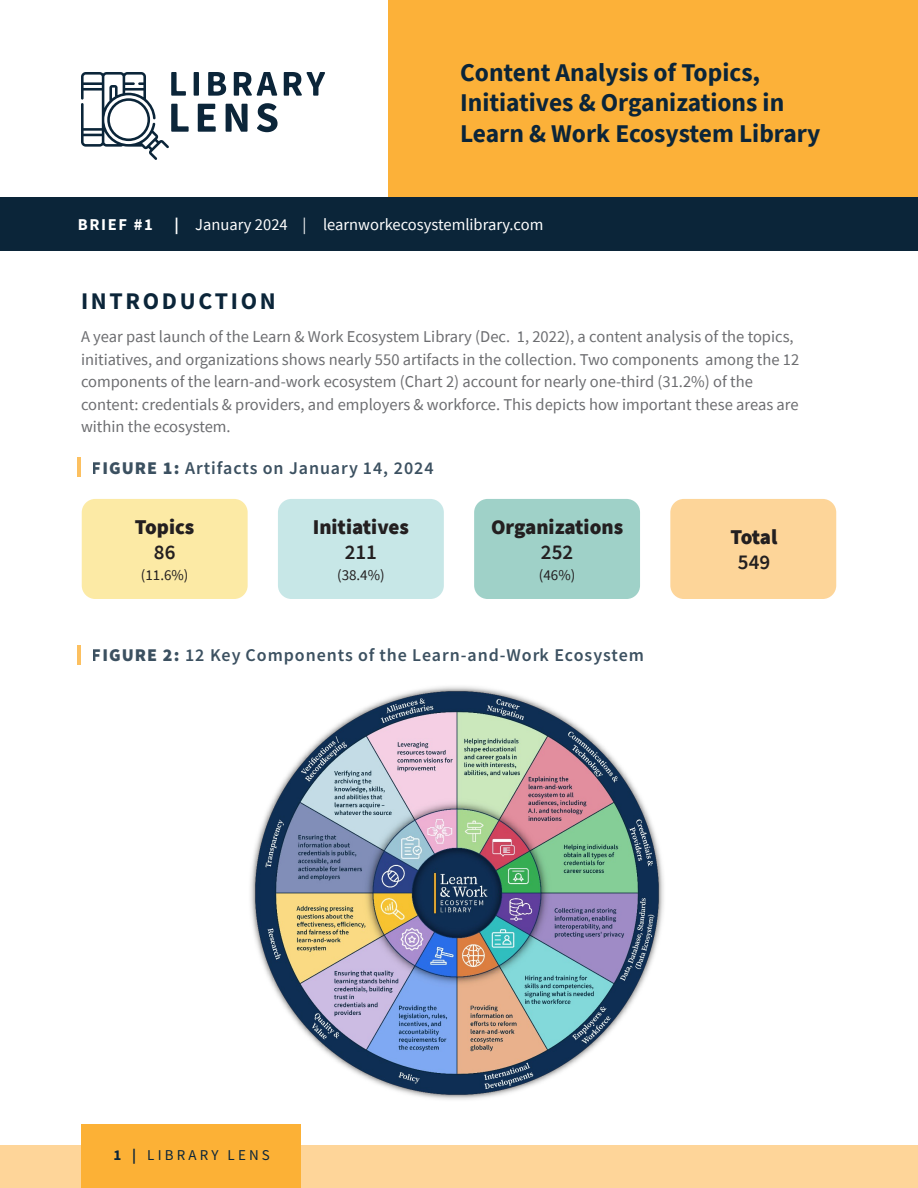
<style>
.page{position:relative;width:918px;height:1188px;background:#fff}
.page>*{position:absolute;margin:0;border:0;box-sizing:border-box;transform-origin:0 0}
.t1{font:700 25.5px/30.6px "Source Sans Pro";color:#0b2539}
.t2{font:24px "Source Sans Variable";letter-spacing:.11em;color:#0b2539}
.t3{font:900 21px "Source Sans Pro";color:#231f20}
.t4{font:600 21px "Source Sans Pro";color:#231f20}
.t5{font:18px "Source Sans Variable";letter-spacing:.055em;color:#0b2539}
.t6{font:16.5px/22.5px "Source Sans Pro";color:#6c6d70}
.t7{font:16.5px "Source Sans Pro";color:#fff}
.t8{font:700 16.5px "Source Sans Pro";letter-spacing:.1em;color:#fff}
.t9{font:15px "Source Sans Pro";color:#231f20}
.t10{font:15px "Source Sans Variable";letter-spacing:.21em;color:#0b2539}
.s1{font-weight:700}
</style>
<div class="page">
<div style="left:0;top:0;width:918px;height:251px;background:#fcb139"></div>
<div style="left:0;top:0;width:388px;height:261px;background:#fff"></div>
<div style="left:194px;top:72px;width:5px;height:24px;background:#0b2539"></div>
<svg style="left:208px;top:72px;width:18px;height:24px"></svg>
<svg style="left:234px;top:72px;width:43px;height:24px"></svg>
<svg style="left:284px;top:72px;width:41px;height:24px"></svg>
<svg style="left:81px;top:72px;width:108px;height:88px"></svg>
<svg style="left:198px;top:104px;width:18px;height:28px"></svg>
<svg style="left:226px;top:104px;width:22px;height:28px"></svg>
<svg style="left:257px;top:103px;width:21px;height:29px"></svg>
<div style="left:0;top:198px;width:918px;height:53px;background:#0b2539"></div>
<div style="left:0;top:1146px;width:918px;height:42px;background:#fed599"></div>
<div style="left:81px;top:1124px;width:219px;height:64px;background:#fcb136"></div>
<img style="left:250px;top:686px;width:414px;height:414px">
<div style="left:82px;top:499px;width:166px;height:100px;background:#fceaa5;border-radius:13px"></div>
<div style="left:278px;top:499px;width:166px;height:100px;background:#c7e7e7;border-radius:13px"></div>
<div style="left:474px;top:499px;width:166px;height:100px;background:#9fd1c8;border-radius:13px"></div>
<div style="left:670px;top:499px;width:166px;height:100px;background:#fdd599;border-radius:13px"></div>
<hr style="left:78px;top:458px;width:3px;height:19px;background:#fcb139">
<hr style="left:78px;top:645px;width:3px;height:19px;background:#fcb139">
<h1 class="t1" style="left:460px;top:56px;width:362px">Content Analysis of Topics,<br>Initiatives &amp; Organizations in<br>Learn &amp; Work Ecosystem Library</h1>
<p class="t8" style="left:78px;top:214px;width:77px">BRIEF #1</p>
<p class="t7" style="left:174px;top:215px;width:371px"><span class="s1">|</span> January 2024 | learnworkecosystemlibrary.com</p>
<h2 class="t2" style="left:81px;top:287px;width:196px">INTRODUCTION</h2>
<p class="t6" style="left:81px;top:325px;width:720px">A year past launch of the Learn &amp; Work Ecosystem Library (Dec. 1, 2022), a content analysis of the topics, initiatives, and organizations shows nearly 550 artifacts in the collection. Two components among the 12 components of the learn-and-work ecosystem (Chart 2) account for nearly one-third (31.2%) of the content: credentials &amp; providers, and employers &amp; workforce. This depicts how important these areas are within the ecosystem.</p>
<p class="t5" style="left:92px;top:457px;width:343px">FIGURE 1: Artifacts on January 14, 2024</p>
<p class="t3" style="left:135px;top:512px;width:61px">Topics</p>
<p class="t4" style="left:154px;top:538px;width:23px">86</p>
<p class="t9" style="left:141px;top:565px;width:49px">(11.6%)</p>
<p class="t3" style="left:313px;top:512px;width:98px">Initiatives</p>
<p class="t4" style="left:345px;top:538px;width:34px">211</p>
<p class="t9" style="left:337px;top:565px;width:49px">(38.4%)</p>
<p class="t3" style="left:491px;top:512px;width:134px">Organizations</p>
<p class="t4" style="left:541px;top:538px;width:34px">252</p>
<p class="t9" style="left:539px;top:565px;width:38px">(46%)</p>
<p class="t5" style="left:92px;top:645px;width:554px">FIGURE 2: 12 Key Components of the Learn-and-Work Ecosystem</p>
<p class="t3" style="left:731px;top:523px;width:48px">Total</p>
<p class="t4" style="left:738px;top:549px;width:34px">549</p>
<p class="t10" style="left:113px;top:1145px;width:158px">1 | LIBRARY LENS</p>
</div>
